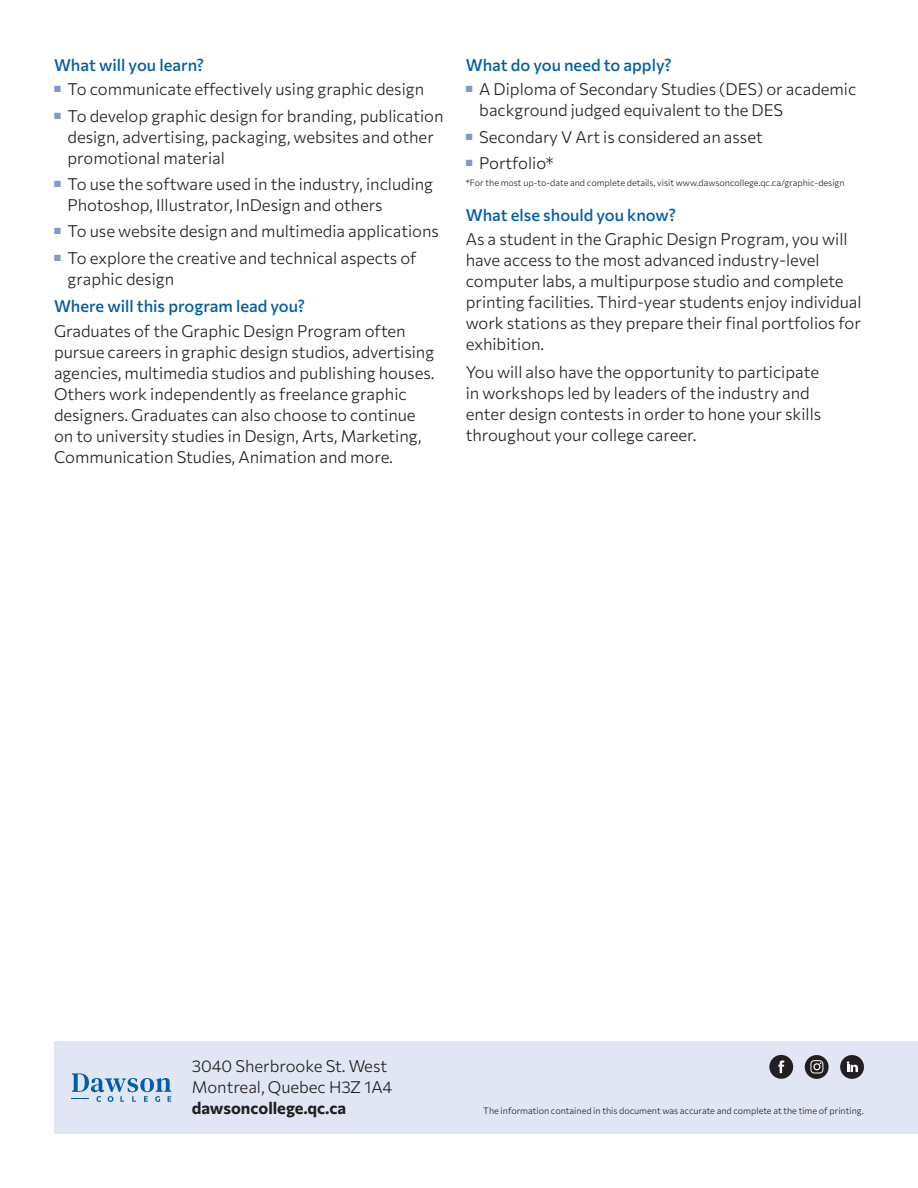
<style>
.page{position:relative;width:918px;height:1188px;background:#fff}
.page>*{position:absolute;margin:0;border:0;box-sizing:border-box;transform-origin:0 0}
.Basic_No_Gap{font:100 16.5px/21px "Commissioner";color:#231f20}
.Heading_3_Top_Gap{font:100 16.5px "Commissioner";color:#015da7}
.Basic_Bold{font:100 16.5px "Commissioner";color:#231f20}
.Heading_3{font:100 16.5px "Commissioner";color:#015da7}
.Footnote-Left{font:100 9px "Commissioner";color:#231f20}
.Footnote{font:100 9px "Commissioner";color:#231f20}
</style>
<div class="page">
<div style="left:54px;top:1041px;width:864px;height:93px;background:#e0e6f3"></div>
<svg style="left:72px;top:1073px;width:99px;height:29px"></svg>
<div style="left:840px;top:1055px;width:24px;height:24px;background:#231f20;border-radius:50%"></div>
<div style="left:805px;top:1055px;width:24px;height:24px;background:#231f20;border-radius:50%"></div>
<div style="left:769px;top:1055px;width:24px;height:24px;background:#231f20;border-radius:50%"></div>
<svg style="left:778px;top:1061px;width:6px;height:12px"></svg>
<svg style="left:847px;top:1061px;width:11px;height:11px"></svg>
<svg style="left:810px;top:1060px;width:13px;height:13px"></svg>
<p class="Heading_3" style="left:54px;top:52px;width:152px">What will you learn?</p>
<p class="Basic_No_Gap" style="left:54px;top:78px;width:372px"><sup>■</sup> To communicate effectively using graphic design</p>
<p class="Basic_No_Gap" style="left:68px;top:104px;width:377px;text-indent:-14px"><sup>■</sup> To develop graphic design for branding, publication design, advertising, packaging, websites and other promotional material</p>
<p class="Basic_No_Gap" style="left:68px;top:172px;width:367px;text-indent:-14px"><sup>■</sup> To use the software used in the industry, including<br>Photoshop, Illustrator, InDesign and others</p>
<p class="Basic_No_Gap" style="left:54px;top:220px;width:386px"><sup>■</sup> To use website design and multimedia applications</p>
<p class="Basic_No_Gap" style="left:68px;top:246px;width:351px;text-indent:-14px"><sup>■</sup> To explore the creative and technical aspects of graphic design</p>
<p class="Heading_3_Top_Gap" style="left:54px;top:294px;width:253px">Where will this program lead you?</p>
<p class="Basic_No_Gap" style="left:54px;top:319px;width:382px">Graduates of the Graphic Design Program often pursue careers in graphic design studios, advertising agencies, multimedia studios and publishing houses.<br>Others work independently as freelance graphic designers. Graduates can also choose to continue on to university studies in Design, Arts, Marketing, Communication Studies, Animation and more.</p>
<p class="Heading_3_Top_Gap" style="left:466px;top:52px;width:208px">What do you need to apply?</p>
<p class="Basic_No_Gap" style="left:479px;top:78px;width:379px;text-indent:-14px"><sup>■</sup> A Diploma of Secondary Studies (DES) or academic background judged equivalent to the DES</p>
<p class="Basic_No_Gap" style="left:466px;top:125px;width:298px"><sup>■</sup> Secondary V Art is considered an asset</p>
<p class="Basic_No_Gap" style="left:466px;top:151px;width:89px"><sup>■</sup> Portfolio*</p>
<p class="Footnote-Left" style="left:466px;top:176px;width:380px">*For the most up-to-date and complete details, visit www.dawsoncollege.qc.ca/graphic-design</p>
<p class="Heading_3_Top_Gap" style="left:466px;top:202px;width:212px">What else should you know?</p>
<p class="Basic_No_Gap" style="left:466px;top:228px;width:397px">As a student in the Graphic Design Program, you will have access to the most advanced industry-level computer labs, a multipurpose studio and complete printing facilities. Third-year students enjoy individual work stations as they prepare their final portfolios for exhibition.</p>
<p class="Basic_No_Gap" style="left:466px;top:360px;width:357px">You will also have the opportunity to participate in workshops led by leaders of the industry and enter design contests in order to hone your skills throughout your college career.</p>
<p class="Basic_No_Gap" style="left:192px;top:1054px;width:197px">3040 Sherbrooke St. West</p>
<p class="Basic_No_Gap" style="left:192px;top:1075px;width:202px">Montreal, Quebec H3Z 1A4</p>
<p class="Basic_Bold" style="left:192px;top:1095px;width:156px">dawsoncollege.qc.ca</p>
<p class="Footnote" style="left:483px;top:1103px;width:382px">The information contained in this document was accurate and complete at the time of printing.</p>
</div>
